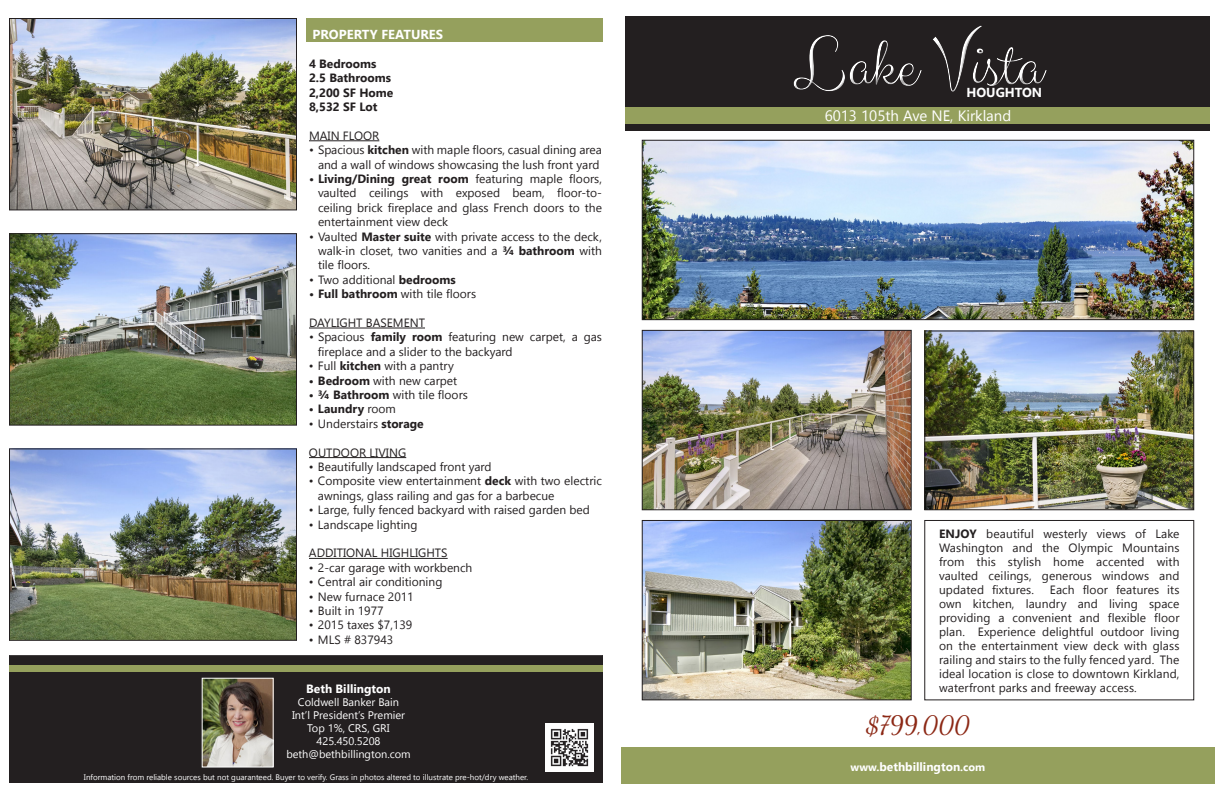
<style>
.page{position:relative;width:1224px;height:792px;background:#fff}
.page>*{position:absolute;margin:0;border:0;box-sizing:border-box;transform-origin:0 0}
.t1{font:70px "Clicker Script";color:#fff}
.t2{font:25px "Dancing Script";color:#8c2815}
.t3{font:15px "Gadugi";color:#fff}
.t4{font:700 13px "Gadugi";color:#fff}
.t5{font:12px/14px "Gadugi";color:#231f20;text-align:justify}
.t6{font:700 12px "Gadugi";color:#231f20}
.t7{font:700 12px "Gadugi";color:#fff}
.t8{font:11px "Gadugi";color:#fff}
.t9{font:8px "Gadugi";color:#fff}
.s1{font-weight:700}
.s2{font-weight:400}
.s3{font-size:11px}
</style>
<div class="page">
<div style="left:924px;top:520px;width:270px;height:180px;border:1px solid #231f20"></div>
<img style="left:11px;top:20px;width:284px;height:188px">
<div style="left:9px;top:18px;width:288px;height:192px;border:1px solid #231f20"></div>
<img style="left:11px;top:235px;width:284px;height:189px">
<div style="left:9px;top:233px;width:288px;height:193px;border:1px solid #231f20"></div>
<img style="left:11px;top:450px;width:284px;height:189px">
<div style="left:9px;top:448px;width:288px;height:193px;border:1px solid #231f20"></div>
<div style="left:626px;top:17px;width:584px;height:114px;background:#231f20"></div>
<img style="left:644px;top:142px;width:548px;height:176px">
<div style="left:642px;top:140px;width:552px;height:180px;border:1px solid #231f20"></div>
<img style="left:644px;top:332px;width:266px;height:176px">
<div style="left:642px;top:330px;width:270px;height:180px;border:1px solid #231f20"></div>
<img style="left:644px;top:522px;width:266px;height:176px">
<div style="left:642px;top:520px;width:270px;height:180px;border:1px solid #231f20"></div>
<img style="left:926px;top:332px;width:266px;height:176px">
<div style="left:924px;top:330px;width:270px;height:180px;border:1px solid #231f20"></div>
<div style="left:621px;top:748px;width:594px;height:36px;background:#95a05d"></div>
<div style="left:306px;top:18px;width:297px;height:23px;background:#95a05d"></div>
<hr style="left:309px;top:140px;width:70px;height:1px;background:#231f20">
<hr style="left:309px;top:328px;width:116px;height:1px;background:#231f20">
<hr style="left:309px;top:457px;width:97px;height:1px;background:#231f20">
<hr style="left:309px;top:558px;width:139px;height:1px;background:#231f20">
<div style="left:10px;top:656px;width:592px;height:126px;background:#231f20"></div>
<div style="left:9px;top:655px;width:594px;height:128px;border:1px solid #231f20"></div>
<img style="left:204px;top:680px;width:68px;height:86px">
<div style="left:202px;top:678px;width:72px;height:90px;border:1px solid #fff"></div>
<img style="left:546px;top:723px;width:48px;height:48px">
<div style="left:9px;top:665px;width:594px;height:6px;background:#95a05d"></div>
<div style="left:626px;top:107px;width:584px;height:17px;background:#95a05d"></div>
<p class="t4" style="left:313px;top:27px;width:132px">PROPERTY FEATURES</p>
<p class="t6" style="left:309px;top:56px;width:69px">4 Bedrooms</p>
<p class="t6" style="left:309px;top:71px;width:84px">2.5 Bathrooms</p>
<p class="t6" style="left:309px;top:85px;width:86px">2,200 SF Home</p>
<p class="t6" style="left:309px;top:99px;width:70px">8,532 SF Lot</p>
<p class="t5" style="left:309px;top:128px;width:72px">MAIN FLOOR</p>
<p class="t5" style="left:309px;top:143px;width:294px;line-height:14.4px;text-align:center">• Spacious <span class="s1">kitchen</span> with maple floors, casual dining area and a wall of windows showcasing the lush front yard</p>
<p class="t5" style="left:318px;top:171px;width:285px;line-height:14.4px;text-indent:-9px"><span class="s1">• Living/Dining great room</span> featuring maple floors, vaulted ceilings with exposed beam, floor-to&shy;ceiling brick fireplace and glass French doors to the entertainment view deck</p>
<p class="t5" style="left:318px;top:229px;width:286px;line-height:14.4px;text-indent:-9px">• Vaulted <span class="s1">Master suite</span> with private access to the deck, walk-in closet, two vanities and a <span class="s1">¾ bathroom</span> with tile floors.</p>
<p class="t5" style="left:309px;top:272px;width:148px">• Two additional <span class="s1">bedrooms</span></p>
<p class="t5" style="left:309px;top:287px;width:169px"><span class="s1">• Full bathroom</span> with tile floors</p>
<p class="t5" style="left:309px;top:316px;width:118px">DAYLIGHT BASEMENT</p>
<p class="t5" style="left:318px;top:330px;width:286px;line-height:14.4px;text-indent:-9px">• Spacious <span class="s1">family room</span> featuring new carpet, a gas fireplace and a slider to the backyard</p>
<p class="t5" style="left:309px;top:359px;width:146px">• Full <span class="s1">kitchen</span> with a pantry</p>
<p class="t5" style="left:309px;top:373px;width:150px"><span class="s1">• Bedroom</span> with new carpet</p>
<p class="t5" style="left:309px;top:388px;width:161px"><span class="s1">• ¾ Bathroom</span> with tile floors</p>
<p class="t6" style="left:309px;top:402px;width:88px">• Laundry <span class="s2">room</span></p>
<p class="t5" style="left:309px;top:416px;width:116px">• Understairs <span class="s1">storage</span></p>
<p class="t5" style="left:309px;top:445px;width:99px">OUTDOOR LIVING</p>
<p class="t5" style="left:309px;top:460px;width:184px">• Beautifully landscaped front yard</p>
<p class="t5" style="left:318px;top:474px;width:285px;line-height:14.4px;text-indent:-9px">• Composite view entertainment <span class="s1">deck</span> with two electric awnings, glass railing and gas for a barbecue</p>
<p class="t5" style="left:309px;top:503px;width:282px">• Large, fully fenced backyard with raised garden bed</p>
<p class="t5" style="left:309px;top:517px;width:110px">• Landscape lighting</p>
<p class="t5" style="left:309px;top:546px;width:140px">ADDITIONAL HIGHLIGHTS</p>
<p class="t5" style="left:309px;top:560px;width:165px">• 2-car garage with workbench</p>
<p class="t5" style="left:309px;top:575px;width:135px">• Central air conditioning</p>
<p class="t5" style="left:309px;top:589px;width:106px">• New furnace 2011</p>
<p class="t5" style="left:309px;top:604px;width:76px">• Built in 1977</p>
<p class="t5" style="left:309px;top:618px;width:105px">• 2015 taxes $7,139</p>
<p class="t5" style="left:309px;top:632px;width:86px">• MLS # 837943</p>
<p class="t7" style="left:306px;top:682px;width:86px">Beth Billington</p>
<p class="t8" style="left:298px;top:696px;width:103px">Coldwell Banker Bain</p>
<p class="t8" style="left:292px;top:709px;width:115px">Int’l President’s Premier</p>
<p class="t8" style="left:307px;top:722px;width:84px">Top 1%, CRS, GRI</p>
<p class="t8" style="left:317px;top:735px;width:66px">425.450.5208</p>
<p class="t8" style="left:286px;top:748px;width:126px">beth@bethbillington.com</p>
<p class="t9" style="left:84px;top:772px;width:446px">Information from reliable sources but not guaranteed. Buyer to verify. Grass in photos altered to illustrate pre-hot/dry weather.</p>
<h1 class="t1" style="left:794px;top:22px;width:250px">Lake Vista</h1>
<p class="t4" style="left:967px;top:85px;width:77px">HOUGHTON</p>
<p class="t3" style="left:825px;top:107px;width:188px">6013 105th Ave NE, Kirkland</p>
<p class="t5" style="left:939px;top:526px;width:242px"><span class="s1">ENJOY</span> beautiful westerly views of Lake Washington and the Olympic Mountains from this stylish home accented with vaulted ceilings, generous windows and updated fixtures.</p>
<p class="t5" style="left:939px;top:582px;width:242px;text-indent:111px">Each floor features its own kitchen, laundry and living space providing a convenient and flexible floor plan. Experience delightful outdoor living on the entertainment view deck with glass railing and stairs to the fully fenced yard. The ideal location is close to downtown Kirkland, waterfront parks and freeway access.</p>
<p class="t2" style="left:866px;top:710px;width:105px">$799,000</p>
<p class="t7" style="left:851px;top:759px;width:136px"><span class="s3">www.</span>bethbillington<span class="s3">.com</span></p>
</div>
